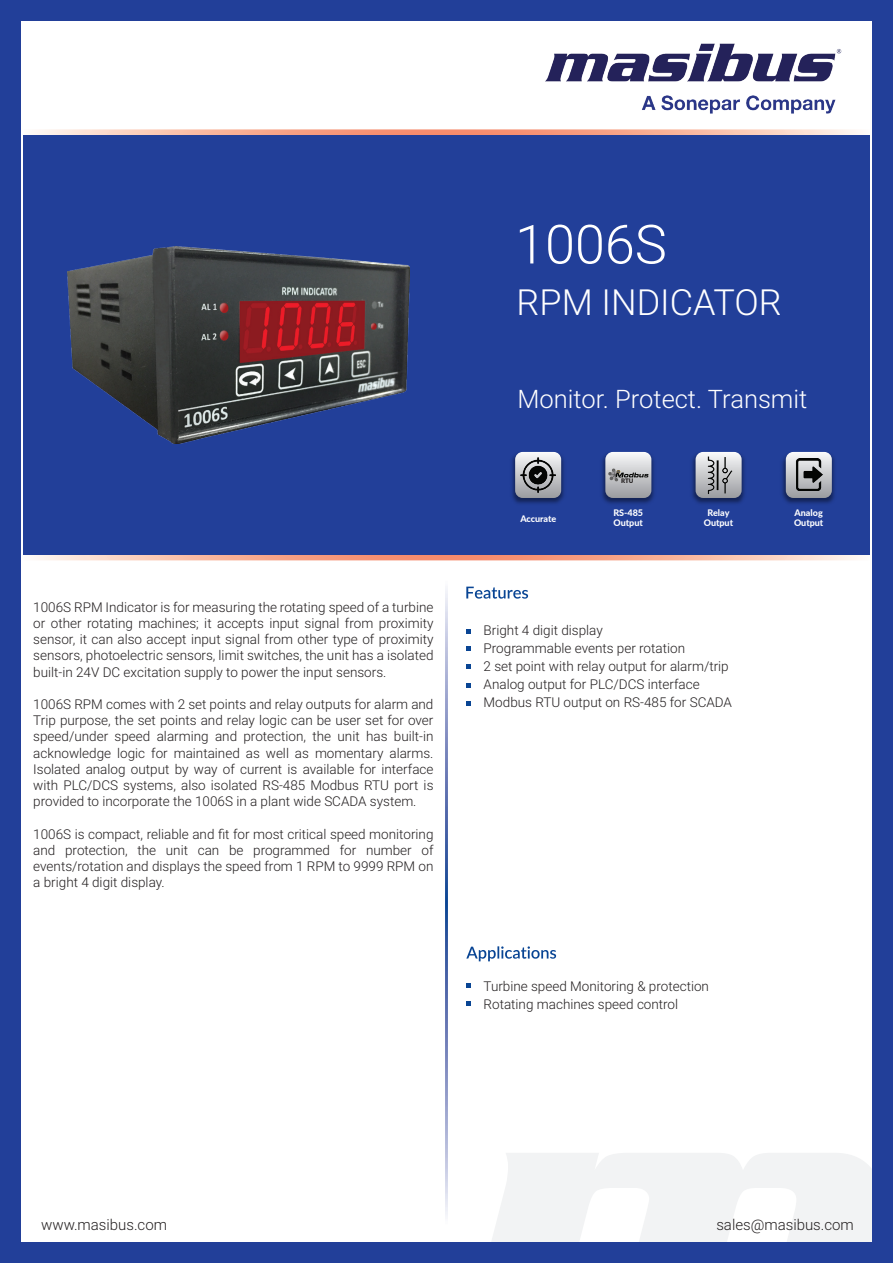
<style>
.page{position:relative;width:893px;height:1263px;background:#223f99}
.page>*{position:absolute;margin:0;border:0;box-sizing:border-box;transform-origin:0 0}
.t1{font:300 54px "Roboto";color:#fff}
.t2{font:300 36px "Roboto";color:#fff}
.t3{font:300 25.5px "Roboto";color:#fff}
.t4{font:300 15px "Roboto";color:#231f20}
.t5{font:300 13.5px/16.2px "Roboto";color:#231f20;text-align:justify}
.t6{font:800 9px/10.8px "Lato";color:#fff}
.t7{font:900 6.15px "Lato";color:#231f20}
</style>
<div class="page">
<div style="left:21px;top:21px;width:851px;height:1221px;background:#fff"></div>
<svg style="left:492px;top:1153px;width:380px;height:89px"></svg>
<svg style="left:34px;top:129px;width:826px;height:431px;background:#f9b6a0"></svg>
<img style="left:445px;top:589px;width:3px;height:627px">
<svg style="left:466px;top:587px;width:62px;height:12px"></svg>
<svg style="left:466px;top:946px;width:90px;height:15px"></svg>
<svg style="left:466px;top:629px;width:5px;height:4px"></svg>
<svg style="left:466px;top:646px;width:5px;height:4px"></svg>
<svg style="left:466px;top:683px;width:5px;height:4px"></svg>
<svg style="left:466px;top:701px;width:5px;height:4px"></svg>
<svg style="left:466px;top:664px;width:5px;height:5px"></svg>
<svg style="left:466px;top:984px;width:5px;height:4px"></svg>
<svg style="left:466px;top:1001px;width:5px;height:5px"></svg>
<img style="left:545px;top:43px;width:297px;height:71px">
<div style="left:23px;top:135px;width:847px;height:420px;background:#223f99"></div>
<img style="left:68px;top:247px;width:342px;height:196px">
<img style="left:512px;top:451px;width:52px;height:53px">
<svg style="left:515px;top:452px;width:46px;height:46px"></svg>
<img style="left:521px;top:457px;width:35px;height:35px">
<img style="left:692px;top:451px;width:53px;height:53px">
<svg style="left:696px;top:452px;width:46px;height:46px"></svg>
<img style="left:707px;top:456px;width:25px;height:39px">
<img style="left:782px;top:451px;width:53px;height:53px">
<svg style="left:786px;top:452px;width:46px;height:46px"></svg>
<img style="left:793px;top:459px;width:32px;height:32px">
<img style="left:602px;top:451px;width:52px;height:53px">
<svg style="left:605px;top:452px;width:46px;height:46px;background:#b9babe"></svg>
<h1 class="t1" style="left:515px;top:206px;width:153px">1006S</h1>
<h2 class="t2" style="left:517px;top:277px;width:267px">RPM INDICATOR</h2>
<h3 class="t3" style="left:517px;top:381px;width:291px">Monitor. Protect. Transmit</h3>
<p class="t7" style="left:621px;top:476px;width:14px">RTU</p>
<p class="t5" style="left:33px;top:598px;width:402px">1006S RPM Indicator is for measuring the rotating speed of a turbine or other rotating machines; it accepts input signal from proximity sensor, it can also accept input signal from other type of proximity sensors, photoelectric sensors, limit switches, the unit has a isolated built-in 24V DC excitation supply to power the input sensors.</p>
<p class="t5" style="left:33px;top:695px;width:402px">1006S RPM comes with 2 set points and relay outputs for alarm and Trip purpose, the set points and relay logic can be user set for over speed/under speed alarming and protection, the unit has built-in acknowledge logic for maintained as well as momentary alarms.<br>Isolated analog output by way of current is available for interface with PLC/DCS systems, also isolated RS-485 Modbus RTU port is provided to incorporate the 1006S in a plant wide SCADA system.</p>
<p class="t5" style="left:33px;top:825px;width:402px">1006S is compact, reliable and fit for most critical speed monitoring and protection, the unit can be programmed for number of events/rotation and displays the speed from 1 RPM to 9999 RPM on a bright 4 digit display.</p>
<p class="t6" style="left:520px;top:513px;width:37px">Accurate</p>
<p class="t6" style="left:704px;top:507px;width:31px;text-align:center">Relay<br>Output</p>
<p class="t6" style="left:794px;top:507px;width:31px">Analog<br>Output</p>
<p class="t6" style="left:613px;top:506px;width:31px">RS-485<br>Output</p>
<p class="t5" style="left:484px;top:621px;width:250px;line-height:18px;text-align:left">Bright 4 digit display<br>Programmable events per rotation<br>2 set point with relay output for alarm/trip Analog output for PLC/DCS interface Modbus RTU output on RS-485 for SCADA</p>
<p class="t5" style="left:484px;top:976px;width:227px;line-height:18px">Turbine speed Monitoring &amp; protection<br>Rotating machines speed control</p>
<p class="t4" style="left:41px;top:1214px;width:128px">www.masibus.com</p>
<p class="t4" style="left:716px;top:1214px;width:139px">sales@masibus.com</p>
</div>
